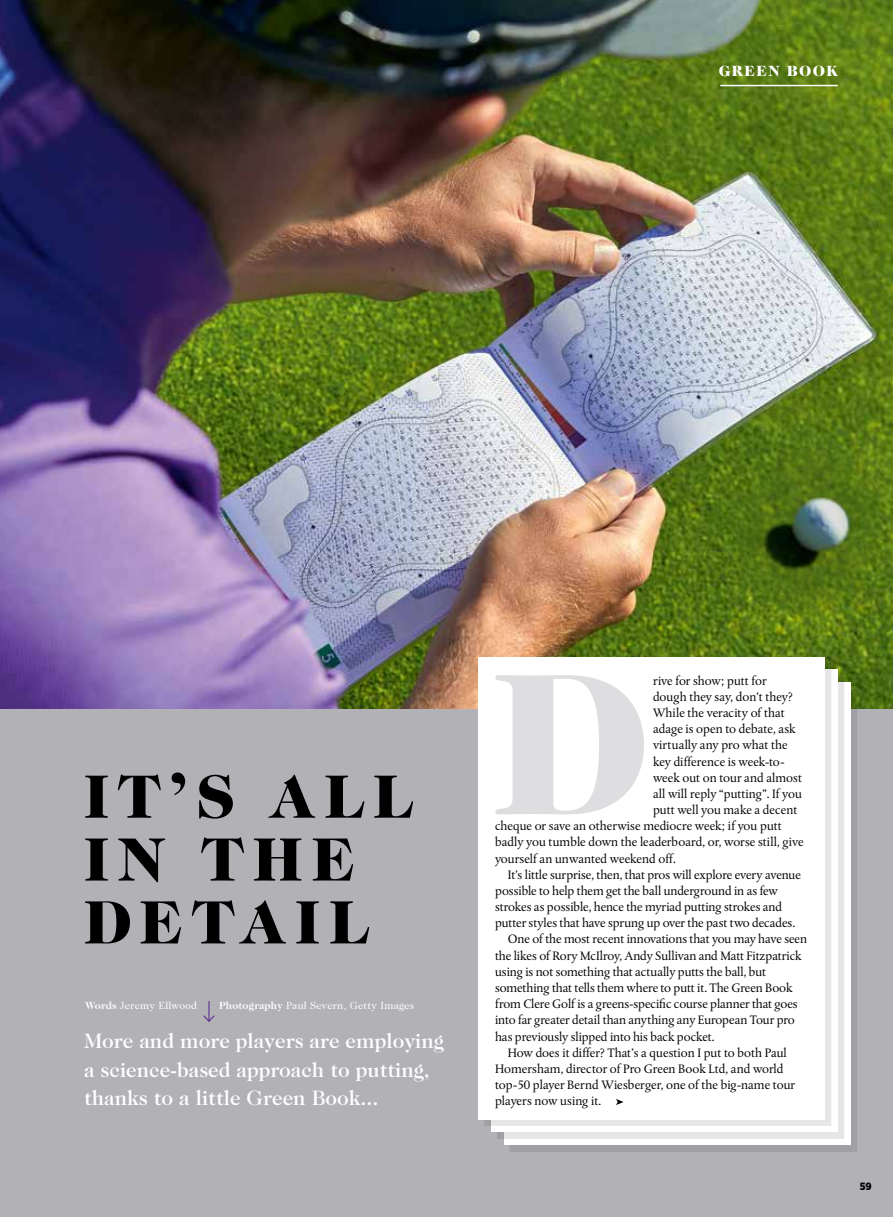
<style>
.page{position:relative;width:893px;height:1217px;background:#fff}
.page>*{position:absolute;margin:0;border:0;box-sizing:border-box;transform-origin:0 0}
.t1{font:900 204.15px "Caslon Two Twenty Four";color:#dedee0}
.t2{font:900 61.8px/62.8px "Caslon Two Twenty Four";letter-spacing:.13em;color:#000}
.t3{font:500 21px/28.5px "Caslon Two Twenty Four";color:#fff}
.t4{font:900 15px "Caslon Two Twenty Four";letter-spacing:.1em;color:#fff}
.t5{font:12.9px "Albertina MT Std";letter-spacing:-.01em;color:#000}
.t6{font:10.5px "Caslon Two Twenty Four";letter-spacing:.02em;color:#fff}
.t7{font:900 10.5px "Gotham Narrow";color:#000}
.s1{font-weight:700}
</style>
<div class="page">
<div style="left:0;top:656px;width:893px;height:560px;background:#b2b1b6"></div>
<img style="left:0;top:0;width:893px;height:708px">
<div style="left:510px;top:688px;width:347px;height:463px;background:#000;opacity:.1"></div>
<div style="left:504px;top:682px;width:346px;height:462px;background:#fff"></div>
<div style="left:497px;top:675px;width:347px;height:463px;background:#000;opacity:.1"></div>
<div style="left:491px;top:669px;width:347px;height:462px;background:#fff"></div>
<div style="left:484px;top:663px;width:347px;height:462px;background:#000;opacity:.1"></div>
<div style="left:478px;top:656px;width:347px;height:463px;background:#fff"></div>
<img style="left:729px;top:442px;width:157px;height:176px">
<svg style="left:616px;top:1099px;width:8px;height:5px"></svg>
<hr style="left:720px;top:85px;width:118px;height:1px;background:#fff">
<hr style="left:208px;top:1000px;width:2px;height:20px;background:#613092">
<svg style="left:203px;top:1013px;width:12px;height:9px"></svg>
<p class="t4" style="left:719px;top:62px;width:120px">GREEN BOOK</p>
<h2 class="t2" style="left:84px;top:764px;width:332px">IT’S ALL<br>IN THE<br>DETAIL</h2>
<p class="t6" style="left:85px;top:998px;width:113px"><span class="s1">Words</span> Jeremy Ellwood</p>
<p class="t6" style="left:219px;top:998px;width:197px"><span class="s1">Photography</span> Paul Severn, Getty Images</p>
<h3 class="t3" style="left:84px;top:1026px;width:361px">More and more players are employing a science-based approach to putting, thanks to a little Green Book...</h3>
<p class="t5" style="left:653px;top:673px;width:115px">rive for show; putt for</p>
<p class="t5" style="left:653px;top:689px;width:141px">dough they say, don’t they?</p>
<p class="t5" style="left:653px;top:705px;width:133px">While the veracity of that</p>
<p class="t5" style="left:653px;top:721px;width:144px">adage is open to debate, ask</p>
<p class="t5" style="left:653px;top:737px;width:136px">virtually any pro what the</p>
<p class="t5" style="left:653px;top:753px;width:133px">key difference is week-to-</p>
<p class="t5" style="left:653px;top:770px;width:150px">week out on tour and almost</p>
<p class="t5" style="left:653px;top:786px;width:150px">all will reply “putting”. If you</p>
<p class="t5" style="left:653px;top:802px;width:146px">putt well you make a decent</p>
<p class="t5" style="left:495px;top:818px;width:288px">cheque or save an otherwise mediocre week; if you putt</p>
<p class="t5" style="left:495px;top:834px;width:310px">badly you tumble down the leaderboard, or, worse still, give</p>
<p class="t5" style="left:495px;top:850px;width:182px">yourself an unwanted weekend off.</p>
<p class="t5" style="left:508px;top:867px;width:295px">It’s little surprise, then, that pros will explore every avenue</p>
<p class="t5" style="left:495px;top:883px;width:284px">possible to help them get the ball underground in as few</p>
<p class="t5" style="left:495px;top:899px;width:289px">strokes as possible, hence the myriad putting strokes and</p>
<p class="t5" style="left:495px;top:915px;width:302px">putter styles that have sprung up over the past two decades.</p>
<p class="t5" style="left:508px;top:931px;width:301px">One of the most recent innovations that you may have seen</p>
<p class="t5" style="left:495px;top:947px;width:308px">the likes of Rory McIlroy, Andy Sullivan and Matt Fitzpatrick</p>
<p class="t5" style="left:495px;top:964px;width:273px">using is not something that actually putts the ball, but</p>
<p class="t5" style="left:495px;top:980px;width:299px">something that tells them where to putt it. The Green Book</p>
<p class="t5" style="left:495px;top:996px;width:304px">from Clere Golf is a greens-specific course planner that goes</p>
<p class="t5" style="left:495px;top:1012px;width:301px">into far greater detail than anything any European Tour pro</p>
<p class="t5" style="left:495px;top:1028px;width:221px">has previously slipped into his back pocket.</p>
<p class="t5" style="left:508px;top:1044px;width:280px">How does it differ? That’s a question I put to both Paul</p>
<p class="t5" style="left:495px;top:1060px;width:290px">Homersham, director of Pro Green Book Ltd, and world</p>
<p class="t5" style="left:495px;top:1077px;width:302px">top-50 player Bernd Wiesberger, one of the big-name tour</p>
<p class="t5" style="left:495px;top:1093px;width:108px">players now using it.</p>
<h1 class="t1" style="left:492px;top:625px;width:150px">D</h1>
<p class="t7" style="left:860px;top:1179px;width:13px">59</p>
</div>
